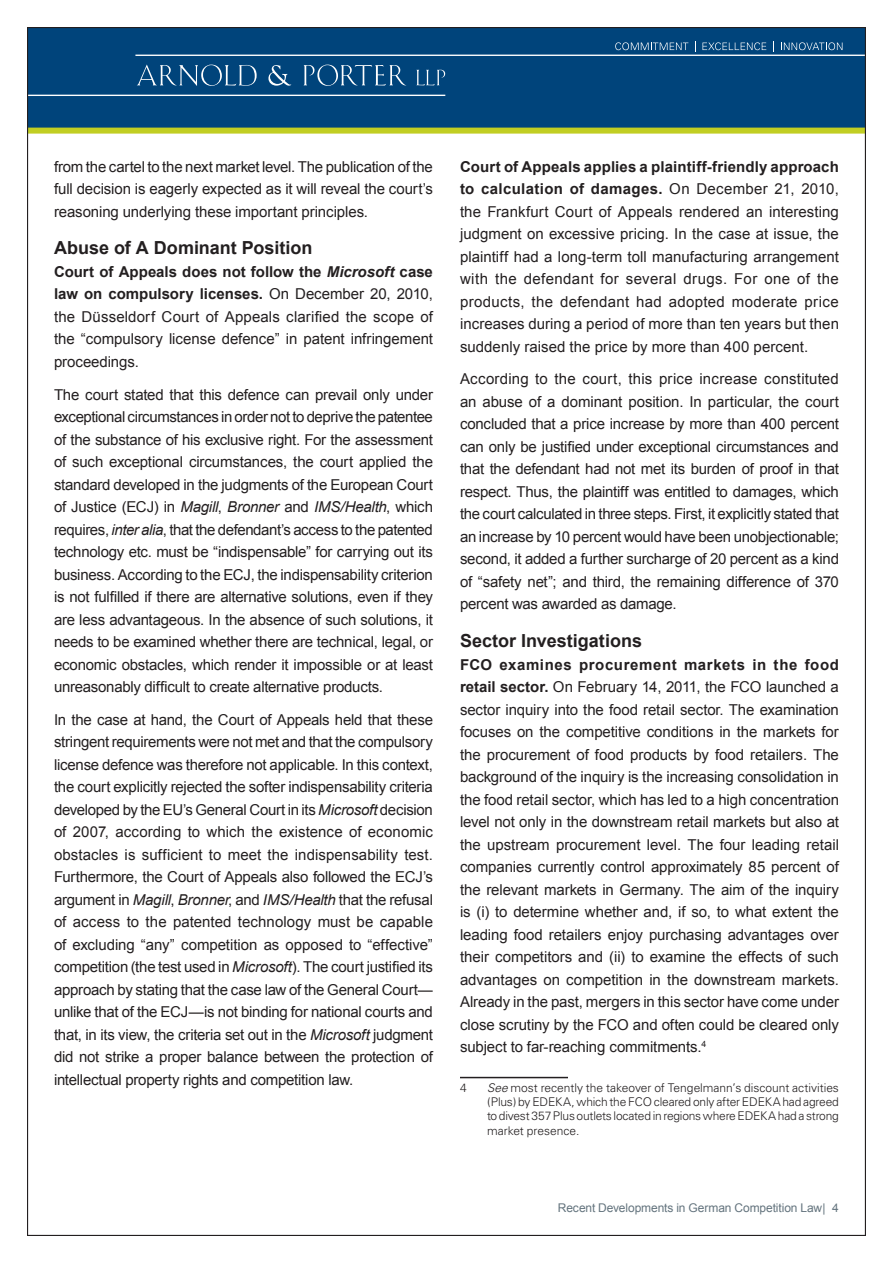
<style>
.page{position:relative;width:893px;height:1263px;background:#fff}
.page>*{position:absolute;margin:0;border:0;box-sizing:border-box;transform-origin:0 0}
.t1{font:700 18px "Arial";color:#231f20}
.t2{font:15px/22.5px "Arial";letter-spacing:-.01em;color:#231f20;text-align:justify}
.t3{font:300 12px/14.2px "Univers";letter-spacing:-.015em;color:#231f20;text-align:justify}
.t4{font:12px "Arial";letter-spacing:-.005em;color:#64747e}
.s1{font-weight:700}
.s2{font-weight:700;font-style:italic}
.s3{font-style:italic}
</style>
<div class="page">
<div style="left:27px;top:27px;width:839px;height:101px;background:#00447b;border:2px solid #00447b"></div>
<div style="left:27px;top:128px;width:839px;height:6px;background:#c1ce23"></div>
<hr style="left:135px;top:55px;width:731px;height:1px;background:#fff">
<hr style="left:27px;top:95px;width:418px;height:1px;background:#fff">
<svg style="left:137px;top:64px;width:120px;height:22px"></svg>
<svg style="left:268px;top:65px;width:23px;height:21px"></svg>
<svg style="left:416px;top:70px;width:29px;height:15px"></svg>
<svg style="left:303px;top:65px;width:103px;height:21px"></svg>
<svg style="left:615px;top:42px;width:73px;height:8px"></svg>
<svg style="left:702px;top:42px;width:64px;height:8px"></svg>
<svg style="left:781px;top:42px;width:61px;height:8px"></svg>
<hr style="left:460px;top:1077px;width:108px;height:1px;background:#231f20">
<p class="t2" style="left:54px;top:155px;width:380px">from the cartel to the next market level. The publication of the full decision is eagerly expected as it will reveal the court’s reasoning underlying these important principles.</p>
<p class="t1" style="left:54px;top:236px;width:260px">Abuse of A Dominant Position</p>
<p class="t2" style="left:54px;top:261px;width:381px"><span class="s1">Court of Appeals does not follow the</span> <span class="s2">Microsoft</span> <span class="s1">case law on compulsory licenses.</span> On December 20, 2010, the Düsseldorf Court of Appeals clarified the scope of the “compulsory license defence” in patent infringement proceedings.</p>
<p class="t2" style="left:54px;top:383px;width:381px">The court stated that this defence can prevail only under exceptional circumstances in order not to deprive the patentee of the substance of his exclusive right. For the assessment of such exceptional circumstances, the court applied the standard developed in the judgments of the European Court of Justice (ECJ) in <span class="s3">Magill</span>, <span class="s3">Bronner</span> and <span class="s3">IMS/Health</span>, which requires, <span class="s3">inter alia</span>, that the defendant’s access to the patented technology etc. must be “indispensable” for carrying out its business. According to the ECJ, the indispensability criterion is not fulfilled if there are alternative solutions, even if they are less advantageous. In the absence of such solutions, it needs to be examined whether there are technical, legal, or economic obstacles, which render it impossible or at least unreasonably difficult to create alternative products.</p>
<p class="t2" style="left:54px;top:708px;width:381px">In the case at hand, the Court of Appeals held that these stringent requirements were not met and that the compulsory license defence was therefore not applicable. In this context, the court explicitly rejected the softer indispensability criteria developed by the EU’s General Court in its <span class="s3">Microsoft</span> decision of 2007, according to which the existence of economic obstacles is sufficient to meet the indispensability test.<br>Furthermore, the Court of Appeals also followed the ECJ’s argument in <span class="s3">Magill</span>, <span class="s3">Bronner</span>, and <span class="s3">IMS/Health</span> that the refusal of access to the patented technology must be capable of excluding “any” competition as opposed to “effective” competition (the test used in <span class="s3">Microsoft</span>). The court justified its approach by stating that the case law of the General Court— unlike that of the ECJ—is not binding for national courts and that, in its view, the criteria set out in the <span class="s3">Microsoft</span> judgment did not strike a proper balance between the protection of intellectual property rights and competition law.</p>
<p class="t2" style="left:460px;top:155px;width:380px"><span class="s1">Court of Appeals applies a plaintiff-friendly approach to calculation of damages.</span> On December 21, 2010, the Frankfurt Court of Appeals rendered an interesting judgment on excessive pricing. In the case at issue, the plaintiff had a long-term toll manufacturing arrangement with the defendant for several drugs. For one of the products, the defendant had adopted moderate price increases during a period of more than ten years but then suddenly raised the price by more than 400 percent.</p>
<p class="t2" style="left:460px;top:368px;width:381px">According to the court, this price increase constituted an abuse of a dominant position. In particular, the court concluded that a price increase by more than 400 percent can only be justified under exceptional circumstances and that the defendant had not met its burden of proof in that respect. Thus, the plaintiff was entitled to damages, which the court calculated in three steps. First, it explicitly stated that an increase by 10 percent would have been unobjectionable; second, it added a further surcharge of 20 percent as a kind of “safety net”; and third, the remaining difference of 370 percent was awarded as damage.</p>
<p class="t1" style="left:460px;top:629px;width:184px">Sector Investigations</p>
<p class="t2" style="left:460px;top:653px;width:380px"><span class="s1">FCO examines procurement markets in the food retail sector.</span> On February 14, 2011, the FCO launched a sector inquiry into the food retail sector. The examination focuses on the competitive conditions in the markets for the procurement of food products by food retailers. The background of the inquiry is the increasing consolidation in the food retail sector, which has led to a high concentration level not only in the downstream retail markets but also at the upstream procurement level. The four leading retail companies currently control approximately 85 percent of the relevant markets in Germany. The aim of the inquiry is (i) to determine whether and, if so, to what extent the leading food retailers enjoy purchasing advantages over their competitors and (ii) to examine the effects of such advantages on competition in the downstream markets.<br>Already in the past, mergers in this sector have come under close scrutiny by the FCO and often could be cleared only subject to far-reaching commitments.<sup>4</sup></p>
<p class="t3" style="left:460px;top:1080px;width:8px">4</p>
<p class="t3" style="left:487px;top:1080px;width:353px"><span class="s3">See</span> most recently the takeover of Tengelmann’s discount activities (Plus) by EDEKA, which the FCO cleared only after EDEKA had agreed to divest 357 Plus outlets located in regions where EDEKA had a strong market presence.</p>
<p class="t4" style="left:558px;top:1200px;width:283px">Recent Developments in German Competition Law| 4</p>
</div>
